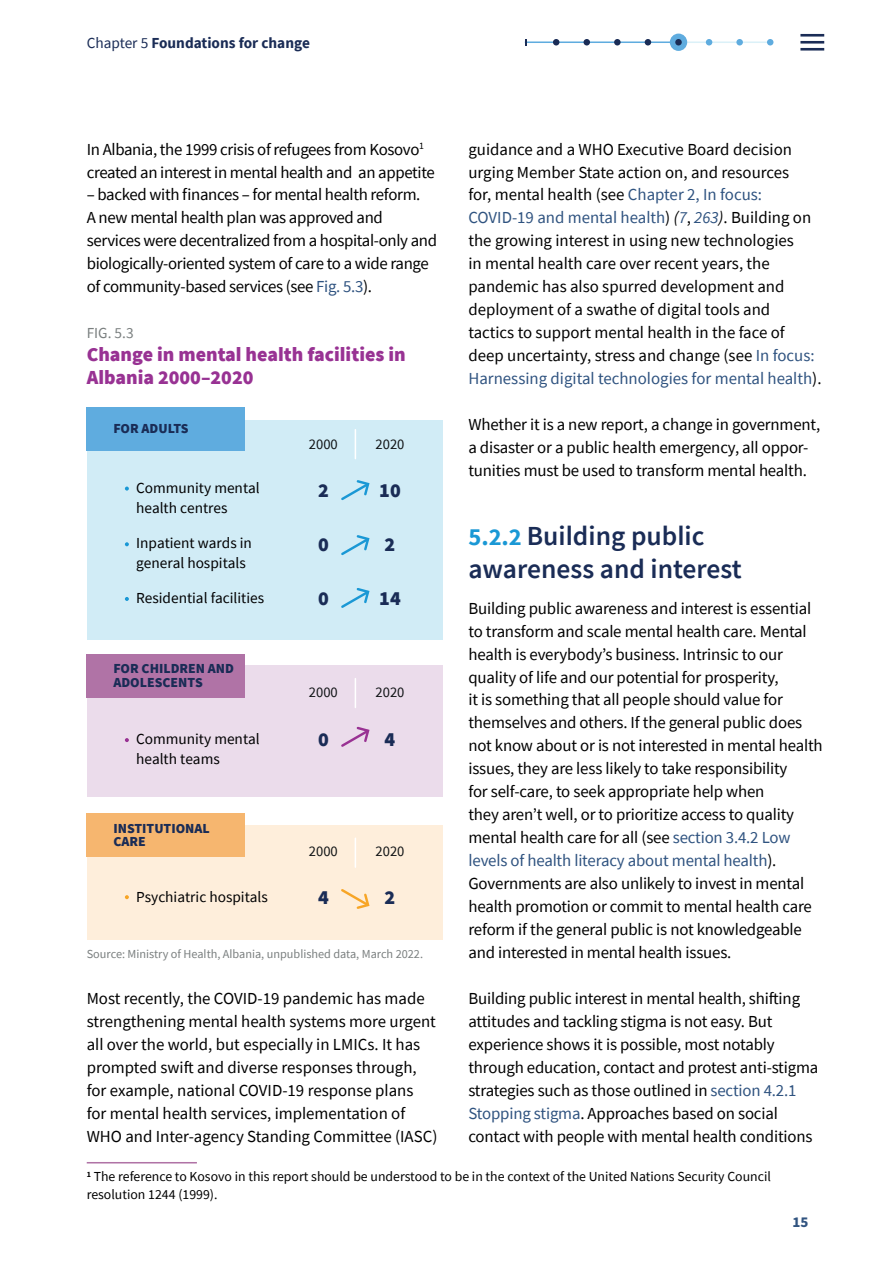
<style>
.page{position:relative;width:893px;height:1263px;background:#fff}
.page>*{position:absolute;margin:0;border:0;box-sizing:border-box;transform-origin:0 0}
.t1{font:600 27.6px/33.6px "Source Sans Pro";color:#1a2c56}
.t2{font:900 19.95px/23px "Source Sans Pro";color:#983293}
.t3{font:900 19.95px "Source Sans Pro";color:#1a2c56}
.t4{font:16.8px/23px "Source Sans Pro";letter-spacing:-.01em;color:#000001}
.t5{font:15.3px/20px "Source Sans Pro";color:#000001}
.t6{font:700 15.3px "Source Sans Pro";color:#1a2c56}
.t7{font:15.3px "Source Sans Pro";color:#7a7f7f}
.t8{font:700 15px "Source Sans Pro";color:#315480}
.t9{font:14.55px "Source Sans Pro";color:#0f1214}
.t10{font:13.8px/18.3px "Source Sans Pro";color:#000001}
.t11{font:900 13.8px/13.8px "Source Sans Pro";color:#1a2c56}
.t12{font:12.3px "Source Sans Pro";color:#7a7f7f}
.s1{font-weight:400}
.s2{color:#2f5380}
.s3{font-style:italic}
.s4{font-style:italic;color:#2f5380}
.s5{font-weight:700;font-size:24.45px;color:#1a98d5}
</style>
<div class="page">
<hr style="left:87px;top:1162px;width:110px;height:1px;background:#b073a6">
<div style="left:87px;top:420px;width:355px;height:219px;background:#d1ecf6"></div>
<div style="left:87px;top:665px;width:355px;height:132px;background:#ebdceb"></div>
<div style="left:87px;top:825px;width:355px;height:114px;background:#feeedb"></div>
<svg style="left:355px;top:678px;width:1px;height:29px"></svg>
<svg style="left:355px;top:838px;width:1px;height:29px"></svg>
<svg style="left:355px;top:430px;width:1px;height:29px"></svg>
<div style="left:87px;top:407px;width:158px;height:43px;background:#5facdf"></div>
<div style="left:87px;top:654px;width:158px;height:44px;background:#b073a6"></div>
<div style="left:87px;top:814px;width:158px;height:43px;background:#f6b66f"></div>
<svg style="left:341px;top:588px;width:29px;height:20px"></svg>
<svg style="left:341px;top:726px;width:29px;height:21px"></svg>
<svg style="left:341px;top:889px;width:29px;height:20px"></svg>
<svg style="left:341px;top:535px;width:29px;height:21px"></svg>
<svg style="left:341px;top:480px;width:29px;height:21px"></svg>
<svg style="left:125px;top:895px;width:4px;height:4px"></svg>
<svg style="left:125px;top:738px;width:4px;height:4px"></svg>
<svg style="left:125px;top:597px;width:4px;height:4px"></svg>
<svg style="left:125px;top:542px;width:4px;height:4px"></svg>
<svg style="left:125px;top:487px;width:4px;height:4px"></svg>
<hr style="left:800px;top:48px;width:24px;height:3px;background:#1a2c56">
<hr style="left:800px;top:34px;width:24px;height:3px;background:#1a2c56">
<hr style="left:800px;top:41px;width:24px;height:3px;background:#1a2c56">
<hr style="left:679px;top:41px;width:90px;height:2px;background:#dbf1f8">
<div style="left:670px;top:34px;width:17px;height:17px;background:#5facdf;border-radius:50%"></div>
<hr style="left:525px;top:41px;width:154px;height:2px;background:#5facdf">
<svg style="left:553px;top:39px;width:6px;height:6px"></svg>
<svg style="left:706px;top:39px;width:6px;height:6px"></svg>
<svg style="left:645px;top:39px;width:6px;height:6px"></svg>
<svg style="left:767px;top:39px;width:6px;height:6px"></svg>
<div style="left:583px;top:39px;width:7px;height:6px;background:#1a2c56;border-radius:50%"></div>
<div style="left:614px;top:39px;width:7px;height:6px;background:#1a2c56;border-radius:50%"></div>
<div style="left:736px;top:39px;width:7px;height:6px;background:#5facdf;border-radius:50%"></div>
<div style="left:675px;top:39px;width:7px;height:6px;background:#1a2c56;border-radius:50%"></div>
<p class="t6" style="left:87px;top:33px;width:225px"><span class="s1">Chapter 5</span> Foundations for change</p>
<p class="t4" style="left:87px;top:137px;width:350px">In Albania, the 1999 crisis of refugees from Kosovo<sup>1 </sup>created an interest in mental health and an appetite</p>
<p class="t4" style="left:87px;top:183px;width:352px">– backed with finances – for mental health reform.<br>A new mental health plan was approved and services were decentralized from a hospital-only and biologically-oriented system of care to a wide range of community-based services (see <span class="s2">Fig. 5.3</span>).</p>
<p class="t7" style="left:87px;top:323px;width:48px">FIG. 5.3</p>
<p class="t2" style="left:87px;top:343px;width:321px">Change in mental health facilities in<br>Albania 2000–2020</p>
<p class="t4" style="left:468px;top:137px;width:355px">guidance and a WHO Executive Board decision urging Member State action on, and resources<br>for, mental health (see <span class="s2">Chapter 2, In focus:<br>COVID-19 and mental health</span>) <span class="s3">(</span><span class="s4">7</span>, <span class="s4">263</span><span class="s3">)</span>. Building on the growing interest in using new technologies<br>in mental health care over recent years, the pandemic has also spurred development and deployment of a swathe of digital tools and<br>tactics to support mental health in the face of deep uncertainty, stress and change (see <span class="s2">In focus:<br>Harnessing digital technologies for mental health</span>).</p>
<p class="t4" style="left:468px;top:413px;width:353px">Whether it is a new report, a change in government, a disaster or a public health emergency, all oppor&shy;tunities must be used to transform mental health.</p>
<p class="t11" style="left:113px;top:422px;width:77px">FOR ADULTS</p>
<p class="t9" style="left:309px;top:435px;width:30px">2000</p>
<p class="t9" style="left:376px;top:435px;width:30px">2020</p>
<p class="t3" style="left:318px;top:477px;width:12px">2</p>
<p class="t3" style="left:379px;top:477px;width:23px">10</p>
<p class="t5" style="left:136px;top:478px;width:125px">Community mental health centres</p>
<p class="t5" style="left:136px;top:533px;width:117px">Inpatient wards in general hospitals</p>
<p class="t5" style="left:136px;top:588px;width:130px">Residential facilities</p>
<h1 class="t1" style="left:468px;top:518px;width:275px"><span class="s5">5.2.2</span> Building public awareness and interest</h1>
<p class="t4" style="left:468px;top:596px;width:356px">Building public awareness and interest is essential to transform and scale mental health care. Mental health is everybody’s business. Intrinsic to our quality of life and our potential for prosperity,<br>it is something that all people should value for themselves and others. If the general public does not know about or is not interested in mental health issues, they are less likely to take responsibility<br>for self-care, to seek appropriate help when<br>they aren’t well, or to prioritize access to quality mental health care for all (see <span class="s2">section 3.4.2 Low levels of health literacy about mental health</span>).<br>Governments are also unlikely to invest in mental health promotion or commit to mental health care reform if the general public is not knowledgeable and interested in mental health issues.</p>
<p class="t4" style="left:468px;top:987px;width:351px">Building public interest in mental health, shifting attitudes and tackling stigma is not easy. But experience shows it is possible, most notably through education, contact and protest anti-stigma strategies such as those outlined in <span class="s2">section 4.2.1<br>Stopping stigma</span>. Approaches based on social contact with people with mental health conditions</p>
<p class="t3" style="left:318px;top:530px;width:12px">0</p>
<p class="t3" style="left:385px;top:530px;width:12px">2</p>
<p class="t3" style="left:318px;top:584px;width:12px">0</p>
<p class="t3" style="left:379px;top:584px;width:23px">14</p>
<p class="t11" style="left:113px;top:662px;width:122px">FOR CHILDREN AND<br>ADOLESCENTS</p>
<p class="t9" style="left:309px;top:683px;width:30px">2000</p>
<p class="t9" style="left:376px;top:683px;width:30px">2020</p>
<p class="t3" style="left:318px;top:725px;width:12px">0</p>
<p class="t3" style="left:385px;top:725px;width:12px">4</p>
<p class="t5" style="left:136px;top:729px;width:125px">Community mental health teams</p>
<p class="t11" style="left:113px;top:821px;width:98px">INSTITUTIONAL<br>CARE</p>
<p class="t9" style="left:309px;top:842px;width:30px">2000</p>
<p class="t9" style="left:376px;top:842px;width:30px">2020</p>
<p class="t3" style="left:318px;top:883px;width:12px">4</p>
<p class="t3" style="left:385px;top:883px;width:12px">2</p>
<p class="t5" style="left:136px;top:887px;width:133px">Psychiatric hospitals</p>
<p class="t12" style="left:87px;top:946px;width:338px">Source: Ministry of Health, Albania, unpublished data, March 2022.</p>
<p class="t4" style="left:87px;top:987px;width:352px">Most recently, the COVID-19 pandemic has made strengthening mental health systems more urgent all over the world, but especially in LMICs. It has prompted swift and diverse responses through, for example, national COVID-19 response plans<br>for mental health services, implementation of WHO and Inter-agency Standing Committee (IASC)</p>
<p class="t10" style="left:87px;top:1167px;width:686px"><sup>1</sup> The reference to Kosovo in this report should be understood to be in the context of the United Nations Security Council resolution 1244 (1999).</p>
<p class="t8" style="left:793px;top:1212px;width:17px">15</p>
</div>
